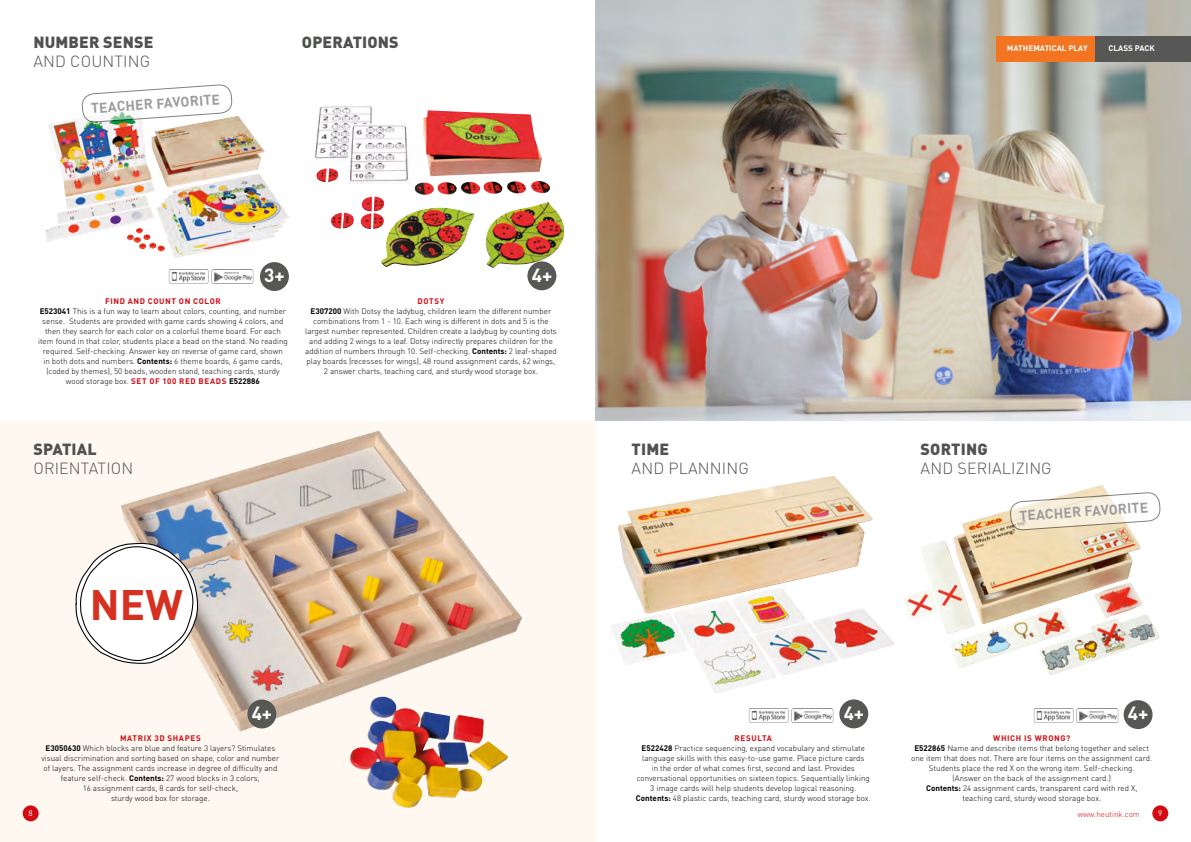
<style>
.page{position:relative;width:1191px;height:842px;background:#fff}
.page>*{position:absolute;margin:0;border:0;box-sizing:border-box;transform-origin:0 0}
.t1{font:700 42.1px "DIN Pro";color:#d63120}
.t2{font:700 18.9px "DIN Pro";color:#fff}
.t3{font:300 16px "DIN Pro";letter-spacing:.01em;color:#505250}
.t4{font:900 16px "DIN Pro";letter-spacing:.01em;color:#505250}
.t5{font:700 14px "DIN Pro";color:#9d9d9c}
.t6{font:300 8px/10px "DIN Pro";color:#000;text-align:center}
.t7{font:700 8px "DIN Pro";letter-spacing:.01em;color:#fff}
.t8{font:300 8px "DIN Pro";color:#d20a11}
.t9{font:8px "DIN Pro";color:#fff}
.s1{font-weight:700;color:#d20a11}
.s2{font-weight:700}
</style>
<div class="page">
<div style="left:0;top:421px;width:595px;height:421px;background:#fef8f1"></div>
<img style="left:45px;top:106px;width:244px;height:152px">
<div style="left:260px;top:262px;width:29px;height:29px;background:#575756;border-radius:50%"></div>
<div style="left:527px;top:261px;width:29px;height:29px;background:#575756;border-radius:50%"></div>
<svg style="left:82px;top:84px;width:150px;height:39px"></svg>
<img style="left:315px;top:106px;width:66px;height:123px">
<img style="left:381px;top:110px;width:183px;height:158px">
<img style="left:121px;top:431px;width:401px;height:377px">
<svg style="left:75px;top:542px;width:124px;height:122px"></svg>
<img style="left:904px;top:485px;width:240px;height:183px">
<img style="left:595px;top:0;width:596px;height:421px">
<div style="left:1123px;top:700px;width:29px;height:29px;background:#575756;border-radius:50%"></div>
<div style="left:996px;top:36px;width:99px;height:25px;background:#f47521"></div>
<div style="left:1095px;top:36px;width:96px;height:25px;background:#575756"></div>
<img style="left:611px;top:476px;width:283px;height:217px">
<svg style="left:1009px;top:492px;width:151px;height:39px"></svg>
<div style="left:839px;top:699px;width:29px;height:29px;background:#575756;border-radius:50%"></div>
<img style="left:169px;top:269px;width:85px;height:15px">
<img style="left:748px;top:708px;width:85px;height:15px">
<img style="left:1034px;top:708px;width:85px;height:15px">
<div style="left:247px;top:699px;width:29px;height:29px;background:#575756;border-radius:50%"></div>
<div style="left:23px;top:805px;width:16px;height:16px;background:#d20a11;border-radius:50%"></div>
<div style="left:1152px;top:805px;width:16px;height:16px;background:#d20a11;border-radius:50%"></div>
<h3 class="t4" style="left:33px;top:32px;width:122px">NUMBER SENSE</h3>
<h3 class="t4" style="left:302px;top:32px;width:98px">OPERATIONS</h3>
<h3 class="t3" style="left:33px;top:51px;width:118px">AND COUNTING</h3>
<h3 class="t5" style="left:90px;top:99px;width:131px;rotate:-4deg">TEACHER FAVORITE</h3>
<p class="t7" style="left:1007px;top:43px;width:82px">MATHEMATICAL PLAY</p>
<p class="t7" style="left:1108px;top:43px;width:48px">CLASS PACK</p>
<h2 class="t2" style="left:264px;top:263px;width:22px">3+</h2>
<h2 class="t2" style="left:532px;top:262px;width:22px">4+</h2>
<p class="t6" style="left:38px;top:296px;width:251px"><span class="s1">FIND AND COUNT ON COLOR<br></span><span class="s2">E523041</span> This is a fun way to learn about colors, counting, and number sense. Students are provided with game cards showing 4 colors, and then they search for each color on a colorful theme board. For each item found in that color, students place a bead on the stand. No reading required. Self-checking. Answer key on reverse of game card, shown<br>in both dots and numbers. <span class="s2">Contents:</span> 6 theme boards, 6 game cards, (coded by themes), 50 beads, wooden stand, teaching cards, sturdy wood storage box. <span class="s1">SET OF 100 RED BEADS</span> <span class="s2">E522886</span></p>
<p class="t6" style="left:305px;top:296px;width:253px"><span class="s1">DOTSY<br></span><span class="s2">E307200</span> With Dotsy the ladybug, children learn the different number combinations from 1 - 10. Each wing is different in dots and 5 is the largest number represented. Children create a ladybug by counting dots and adding 2 wings to a leaf. Dotsy indirectly prepares children for the addition of numbers through 10. Self-checking. <span class="s2">Contents:</span> 2 leaf-shaped play boards (recesses for wings), 48 round assignment cards, 62 wings, 2 answer charts, teaching card, and sturdy wood storage box.</p>
<h3 class="t4" style="left:33px;top:439px;width:65px">SPATIAL</h3>
<h3 class="t3" style="left:33px;top:458px;width:101px">ORIENTATION</h3>
<h1 class="t1" style="left:90px;top:576px;width:94px">NEW</h1>
<h3 class="t4" style="left:631px;top:439px;width:39px">TIME</h3>
<h3 class="t3" style="left:631px;top:458px;width:119px">AND PLANNING</h3>
<h2 class="t2" style="left:252px;top:700px;width:22px">4+</h2>
<h2 class="t2" style="left:843px;top:700px;width:22px">4+</h2>
<h3 class="t4" style="left:920px;top:439px;width:69px">SORTING</h3>
<h3 class="t3" style="left:920px;top:458px;width:133px">AND SERIALIZING</h3>
<h3 class="t5" style="left:1018px;top:506px;width:131px;rotate:-4deg">TEACHER FAVORITE</h3>
<h2 class="t2" style="left:1128px;top:701px;width:22px">4+</h2>
<p class="t6" style="left:41px;top:733px;width:239px"><span class="s1">MATRIX 3D SHAPES<br></span><span class="s2">E3050630</span> Which blocks are blue and feature 3 layers? Stimulates visual discrimination and sorting based on shape, color and number of layers. The assignment cards increase in degree of difficulty and feature self-check. <span class="s2">Contents:</span> 27 wood blocks in 3 colors,<br>16 assignment cards, 8 cards for self-check,<br>sturdy wood box for storage.</p>
<p class="t6" style="left:636px;top:733px;width:236px"><span class="s1">RESULTA<br></span><span class="s2">E522428</span> Practice sequencing, expand vocabulary and stimulate language skills with this easy-to-use game. Place picture cards<br>in the order of what comes first, second and last. Provides conversational opportunities on sixteen topics. Sequentially linking 3 image cards will help students develop logical reasoning.<br><span class="s2">Contents:</span> 48 plastic cards, teaching card, sturdy wood storage box.</p>
<p class="t6" style="left:911px;top:733px;width:242px"><span class="s1">WHICH IS WRONG?<br></span><span class="s2">E522865</span> Name and describe items that belong together and select one item that does not. There are four items on the assignment card.<br>Students place the red X on the wrong item. Self-checking.<br>(Answer on the back of the assignment card.)<br><span class="s2">Contents:</span> 24 assignment cards, transparent card with red X, teaching card, sturdy wood storage box.</p>
<p class="t9" style="left:29px;top:808px;width:6px">8</p>
<p class="t8" style="left:1077px;top:809px;width:64px">www.heutink.com</p>
<p class="t9" style="left:1158px;top:808px;width:6px">9</p>
</div>
